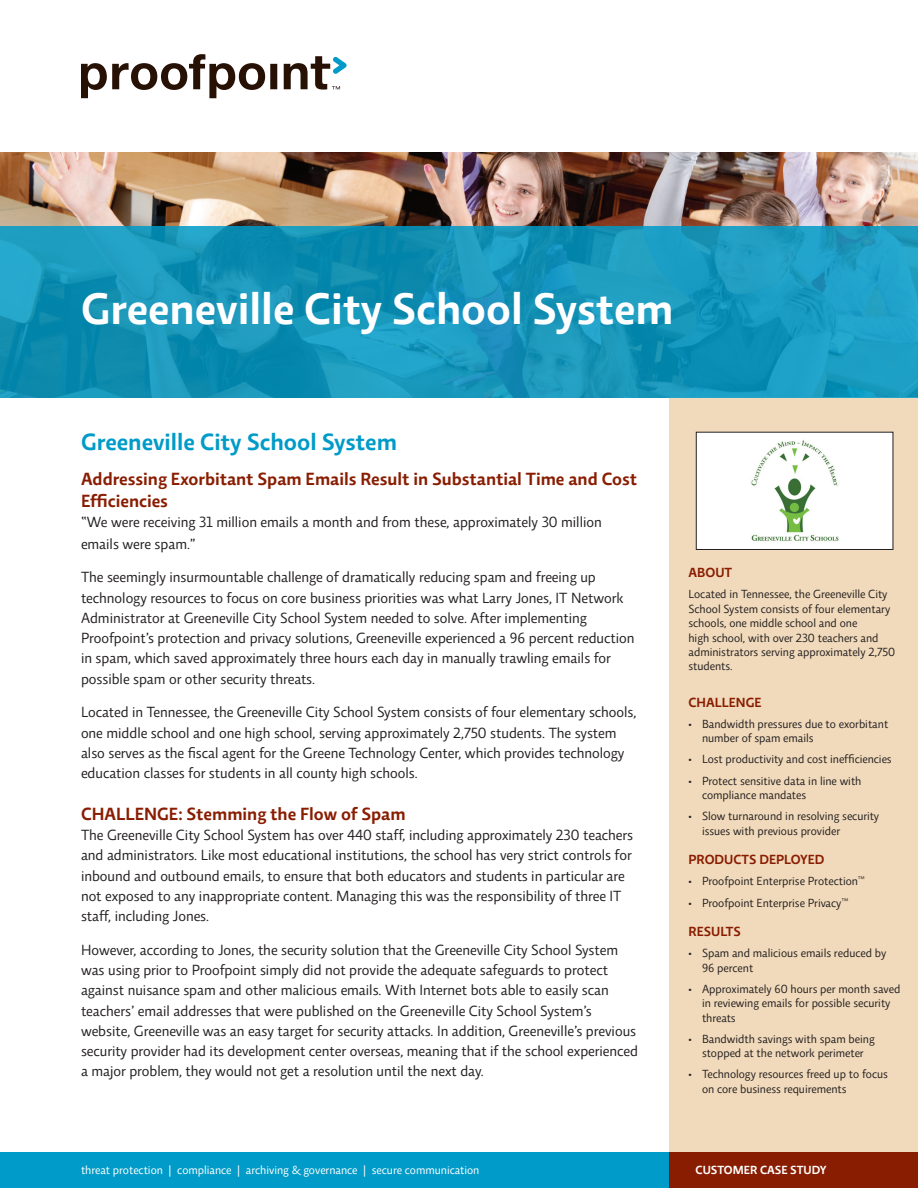
<style>
.page{position:relative;width:918px;height:1188px;background:#fff}
.page>*{position:absolute;margin:0;border:0;box-sizing:border-box;transform-origin:0 0}
.t1{font:600 45px "Relato Sans OT";color:#fff}
.t2{font:600 24px "Relato Sans OT";color:#009bc8}
.t3{font:600 18px/21.6px "Relato Sans OT";color:#891d02}
.t4{font:15px/20.2px "Relato Sans OT";color:#231f20}
.t5{font:600 13.5px "Relato Sans OT";color:#891d02}
.t6{font:12px/14.4px "Relato Sans OT";color:#231f20}
.t7{font:12px "Relato Sans OT";color:#fff}
.t8{font:600 12px "Relato Sans OT";color:#fff}
</style>
<div class="page">
<img style="left:0;top:152px;width:918px;height:75px">
<div style="left:670px;top:398px;width:248px;height:790px;background:#f1dabb"></div>
<div style="left:0;top:1152px;width:711px;height:36px;background:#009bc8"></div>
<div style="left:270px;top:64px;width:7px;height:25px;background:#271004"></div>
<svg style="left:284px;top:56px;width:63px;height:34px"></svg>
<svg style="left:81px;top:54px;width:184px;height:44px"></svg>
<svg style="left:0;top:227px;width:918px;height:171px;background:#1695ba"></svg>
<div style="left:670px;top:1152px;width:248px;height:36px;background:#891d02"></div>
<div style="left:696px;top:432px;width:197px;height:117px;background:#fff"></div>
<img style="left:751px;top:440px;width:88px;height:101px">
<div style="left:696px;top:432px;width:197px;height:118px;border:1px solid #231f20"></div>
<h1 class="t1" style="left:81px;top:281px;width:594px">Greeneville City School System</h1>
<h2 class="t2" style="left:81px;top:427px;width:317px">Greeneville City School System</h2>
<p class="t3" style="left:81px;top:468px;width:558px">Addressing Exorbitant Spam Emails Result in Substantial Time and Cost<br>Efficiencies</p>
<p class="t4" style="left:81px;top:511px;width:522px;line-height:21.6px">“We were receiving 31 million emails a month and from these, approximately 30 million emails were spam.”</p>
<p class="t4" style="left:81px;top:567px;width:555px">The seemingly insurmountable challenge of dramatically reducing spam and freeing up technology resources to focus on core business priorities was what Larry Jones, IT Network Administrator at Greeneville City School System needed to solve. After implementing Proofpoint’s protection and privacy solutions, Greeneville experienced a 96 percent reduction in spam, which saved approximately three hours each day in manually trawling emails for possible spam or other security threats.</p>
<p class="t4" style="left:81px;top:702px;width:557px">Located in Tennessee, the Greeneville City School System consists of four elementary schools, one middle school and one high school, serving approximately 2,750 students. The system also serves as the fiscal agent for the Greene Technology Center, which provides technology education classes for students in all county high schools.</p>
<p class="t3" style="left:81px;top:803px;width:326px">CHALLENGE: Stemming the Flow of Spam</p>
<p class="t4" style="left:81px;top:825px;width:554px">The Greeneville City School System has over 440 staff, including approximately 230 teachers and administrators. Like most educational institutions, the school has very strict controls for inbound and outbound emails, to ensure that both educators and students in particular are not exposed to any inappropriate content. Managing this was the responsibility of three IT staff, including Jones.</p>
<p class="t4" style="left:81px;top:940px;width:559px">However, according to Jones, the security solution that the Greeneville City School System was using prior to Proofpoint simply did not provide the adequate safeguards to protect against nuisance spam and other malicious emails. With Internet bots able to easily scan teachers’ email addresses that were published on the Greeneville City School System’s website, Greeneville was an easy target for security attacks. In addition, Greeneville’s previous security provider had its development center overseas, meaning that if the school experienced a major problem, they would not get a resolution until the next day.</p>
<p class="t5" style="left:688px;top:564px;width:45px">ABOUT</p>
<p class="t6" style="left:688px;top:587px;width:208px">Located in Tennessee, the Greeneville City School System consists of four elementary schools, one middle school and one<br>high school, with over 230 teachers and administrators serving approximately 2,750 students.</p>
<p class="t5" style="left:688px;top:694px;width:75px">CHALLENGE</p>
<p class="t6" style="left:702px;top:717px;width:188px;text-indent:-14px">• Bandwidth pressures due to exorbitant number of spam emails</p>
<p class="t6" style="left:688px;top:752px;width:205px">• Lost productivity and cost inefficiencies</p>
<p class="t6" style="left:702px;top:773px;width:161px;text-indent:-14px">• Protect sensitive data in line with compliance mandates</p>
<p class="t6" style="left:702px;top:809px;width:179px;text-indent:-14px">• Slow turnaround in resolving security issues with previous provider</p>
<p class="t5" style="left:688px;top:851px;width:138px">PRODUCTS DEPLOYED</p>
<p class="t6" style="left:688px;top:874px;width:178px">• Proofpoint Enterprise Protection<sup>™</sup></p>
<p class="t6" style="left:688px;top:895px;width:161px">• Proofpoint Enterprise Privacy<sup>™</sup></p>
<p class="t5" style="left:688px;top:923px;width:54px">RESULTS</p>
<p class="t6" style="left:702px;top:946px;width:186px;text-indent:-14px">• Spam and malicious emails reduced by<br>96 percent</p>
<p class="t6" style="left:702px;top:982px;width:200px;text-indent:-14px">• Approximately 60 hours per month saved in reviewing emails for possible security threats</p>
<p class="t6" style="left:688px;top:1032px;width:188px;text-align:center">• Bandwidth savings with spam being stopped at the network perimeter</p>
<p class="t6" style="left:702px;top:1067px;width:187px;text-indent:-14px">• Technology resources freed up to focus on core business requirements</p>
<p class="t7" style="left:81px;top:1163px;width:400px">threat protection | compliance | archiving &amp; governance | secure communication</p>
<p class="t8" style="left:696px;top:1163px;width:133px">CUSTOMER CASE STUDY</p>
</div>
